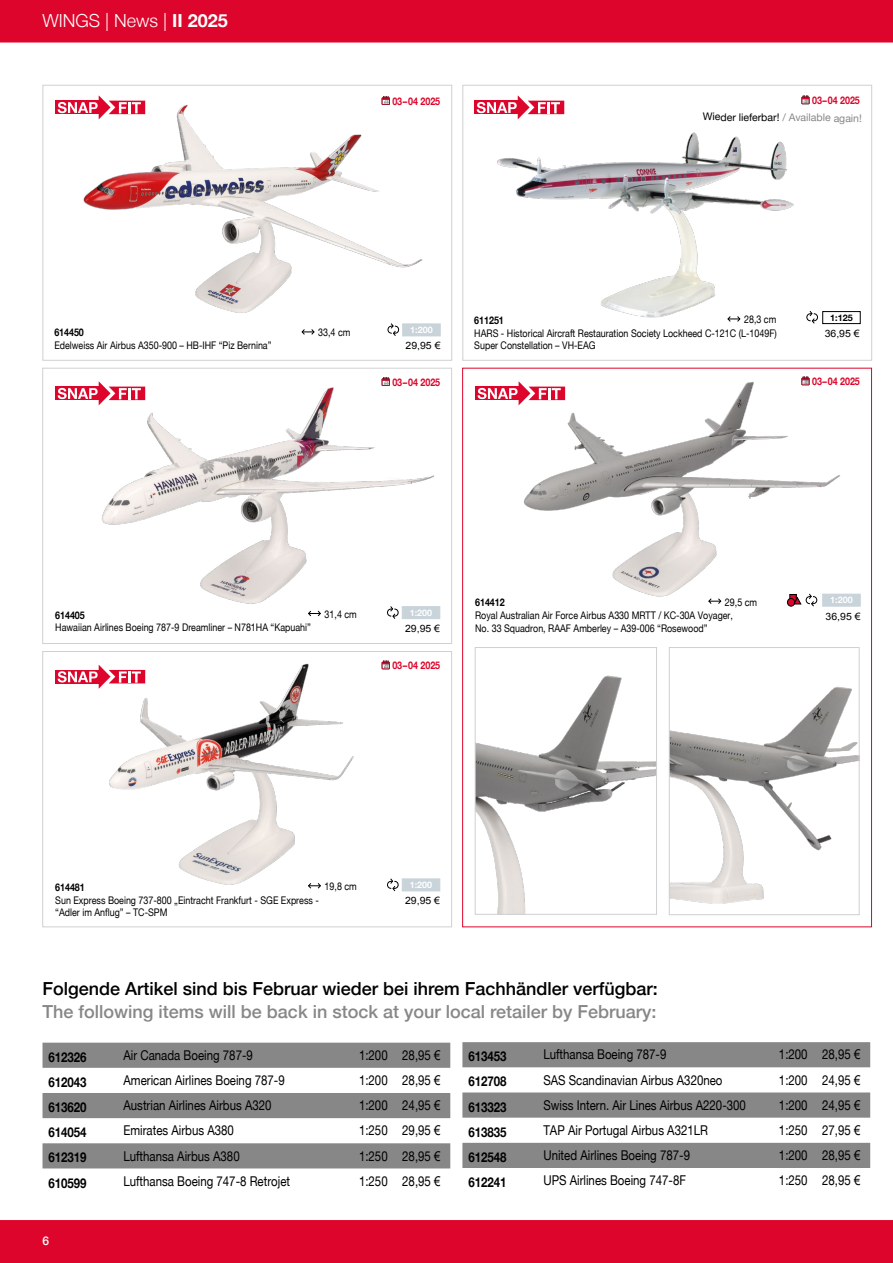
<style>
.page{position:relative;width:893px;height:1263px;background:#fff}
.page>*{position:absolute;margin:0;border:0;box-sizing:border-box;transform-origin:0 0}
.t1{font:500 18px "Helvetica Neue";color:#000}
.t2{font:500 18px "Helvetica Neue";color:#878787}
.t3{font:300 18px "Helvetica Neue";color:#fff}
.t4{font:13.5px "Helvetica Neue";color:#000;scale:.85 1}
.t5{font:700 13.5px "Helvetica Neue";letter-spacing:-.005em;color:#000;scale:.85 1}
.t6{font:500 12px "Helvetica Neue";color:#fff}
.t7{font:10.5px/12.6px "Helvetica Neue";color:#000;scale:.85 1}
.t8{font:700 10.5px "Helvetica Neue";letter-spacing:-.005em;color:#dd052b;scale:.85 1}
.t9{font:10.5px "Helvetica Neue";color:#000}
.t10{font:700 10.5px "Helvetica Neue";letter-spacing:-.005em;color:#000;scale:.85 1}
.t11{font:10.05px "Arial";color:#000;scale:1.04 1}
.t12{font:700 9px "Helvetica Neue";color:#fff}
.t13{font:700 9px "Helvetica Neue";color:#000}
.s1{font-weight:700}
.s2{color:#878787}
.s3{font-family:"Arial"}
</style>
<div class="page">
<div style="left:0;top:0;width:893px;height:43px;background:#dd052b"></div>
<div style="left:0;top:1220px;width:893px;height:43px;background:#dd052b"></div>
<img style="left:55px;top:97px;width:386px;height:240px">
<div style="left:43px;top:85px;width:409px;height:275px;border:1px solid #d0d0d0"></div>
<img style="left:497px;top:102px;width:313px;height:216px">
<div style="left:463px;top:85px;width:409px;height:275px;border:1px solid #d0d0d0"></div>
<svg style="left:301px;top:328px;width:14px;height:7px"></svg>
<svg style="left:727px;top:315px;width:14px;height:7px"></svg>
<svg style="left:806px;top:310px;width:12px;height:14px"></svg>
<svg style="left:387px;top:322px;width:12px;height:15px"></svg>
<div style="left:402px;top:323px;width:39px;height:13px;background:#c8d3da;border:1px solid #c8d3da"></div>
<img style="left:98px;top:378px;width:343px;height:241px">
<div style="left:43px;top:368px;width:409px;height:276px;border:1px solid #d0d0d0"></div>
<svg style="left:308px;top:610px;width:13px;height:7px"></svg>
<img style="left:518px;top:377px;width:339px;height:230px">
<svg style="left:708px;top:598px;width:14px;height:7px"></svg>
<svg style="left:387px;top:605px;width:12px;height:14px"></svg>
<div style="left:822px;top:594px;width:39px;height:12px;background:#c8d3da"></div>
<div style="left:55px;top:101px;width:47px;height:13px;background:#dd052b"></div>
<svg style="left:58px;top:95px;width:87px;height:24px"></svg>
<div style="left:474px;top:101px;width:47px;height:13px;background:#dd052b"></div>
<svg style="left:477px;top:95px;width:87px;height:24px"></svg>
<div style="left:55px;top:387px;width:47px;height:13px;background:#dd052b"></div>
<svg style="left:58px;top:381px;width:87px;height:24px"></svg>
<div style="left:475px;top:387px;width:47px;height:13px;background:#dd052b"></div>
<svg style="left:478px;top:381px;width:87px;height:24px"></svg>
<div style="left:402px;top:606px;width:38px;height:13px;background:#c8d3da"></div>
<svg style="left:382px;top:96px;width:8px;height:9px"></svg>
<svg style="left:382px;top:377px;width:8px;height:9px"></svg>
<svg style="left:801px;top:95px;width:8px;height:9px"></svg>
<svg style="left:801px;top:376px;width:8px;height:9px"></svg>
<img style="left:98px;top:663px;width:256px;height:222px">
<div style="left:43px;top:651px;width:409px;height:276px;border:1px solid #d0d0d0"></div>
<svg style="left:308px;top:882px;width:13px;height:7px"></svg>
<svg style="left:387px;top:878px;width:12px;height:14px"></svg>
<div style="left:55px;top:670px;width:47px;height:13px;background:#dd052b"></div>
<svg style="left:58px;top:665px;width:87px;height:24px"></svg>
<div style="left:402px;top:878px;width:38px;height:13px;background:#c8d3da;border:1px solid #c8d3da"></div>
<svg style="left:382px;top:660px;width:8px;height:9px"></svg>
<div style="left:822px;top:311px;width:39px;height:13px;border:1px solid #000"></div>
<div style="left:790px;top:594px;width:6px;height:7px;background:#dd052b"></div>
<div style="left:789px;top:594px;width:8px;height:8px;border:1px solid #000"></div>
<svg style="left:793px;top:593px;width:24px;height:14px"></svg>
<div style="left:787px;top:598px;width:8px;height:8px;background:#dd052b;border-radius:50%"></div>
<div style="left:787px;top:598px;width:8px;height:8px;border:1px solid #000;border-radius:50%"></div>
<svg style="left:43px;top:1043px;width:407px;height:125px;fill:#878787"></svg>
<svg style="left:462px;top:1042px;width:408px;height:126px;fill:#878787"></svg>
<img style="left:477px;top:675px;width:178px;height:237px">
<div style="left:475px;top:647px;width:182px;height:267px;border:1px solid #d0d0d0"></div>
<img style="left:671px;top:686px;width:186px;height:218px">
<div style="left:669px;top:647px;width:190px;height:268px;border:1px solid #d0d0d0"></div>
<h1 class="t3" style="left:43px;top:6px;width:187px">WINGS | News | <span class="s1">II 2025</span></h1>
<p class="t8" style="left:392px;top:93px;width:58px">03–04 2025</p>
<p class="t8" style="left:812px;top:92px;width:58px">03–04 2025</p>
<p class="t9" style="left:703px;top:109px;width:161px;rotate:1deg">Wieder lieferbar! <span class="s2">/ Available again!</span></p>
<p class="t10" style="left:54px;top:324px;width:36px">614450</p>
<p class="t7" style="left:54px;top:339px;width:257px">Edelweiss Air Airbus A350-900 – HB-IHF “Piz Bernina”</p>
<p class="t7" style="left:318px;top:326px;width:39px">33,4 cm</p>
<p class="t12" style="left:410px;top:323px;width:24px">1:200</p>
<p class="t11" style="left:406px;top:339px;width:35px">29,95 €</p>
<p class="t8" style="left:392px;top:374px;width:58px">03–04 2025</p>
<p class="t7" style="left:744px;top:313px;width:39px">28,3 cm</p>
<p class="t10" style="left:474px;top:312px;width:36px">611251</p>
<p class="t7" style="left:474px;top:326px;width:357px">HARS - Historical Aircraft Restauration Society Lockheed C-121C (L-1049F)<br>Super Constellation – VH-EAG</p>
<p class="t13" style="left:830px;top:310px;width:24px">1:125</p>
<p class="t11" style="left:825px;top:327px;width:35px">36,95 €</p>
<p class="t8" style="left:812px;top:373px;width:58px">03–04 2025</p>
<p class="t10" style="left:55px;top:607px;width:36px">614405</p>
<p class="t7" style="left:55px;top:621px;width:302px">Hawaiian Airlines Boeing 787-9 Dreamliner – N781HA “Kapuahi”</p>
<p class="t7" style="left:325px;top:608px;width:39px">31,4 cm</p>
<p class="t12" style="left:410px;top:605px;width:24px">1:200</p>
<p class="t11" style="left:405px;top:622px;width:35px">29,95 €</p>
<p class="t8" style="left:392px;top:657px;width:58px">03–04 2025</p>
<p class="t7" style="left:725px;top:595px;width:39px">29,5 cm</p>
<p class="t12" style="left:830px;top:593px;width:24px">1:200</p>
<p class="t10" style="left:475px;top:594px;width:36px">614412</p>
<p class="t7" style="left:475px;top:609px;width:305px">Royal Australian Air Force Airbus A330 MRTT / KC-30A Voyager,<br>No. 33 Squadron, RAAF Amberley – A39-006 “Rosewood”</p>
<p class="t11" style="left:826px;top:610px;width:35px">36,95 €</p>
<p class="t7" style="left:325px;top:880px;width:39px">19,8 cm</p>
<p class="t12" style="left:410px;top:878px;width:24px">1:200</p>
<p class="t10" style="left:55px;top:879px;width:36px">614481</p>
<p class="t7" style="left:55px;top:893px;width:312px">Sun Express Boeing 737-800 „Eintracht Frankfurt - SGE Express - “Adler im Anflug” – TC-SPM</p>
<p class="t11" style="left:405px;top:894px;width:35px">29,95 €</p>
<h1 class="t1" style="left:43px;top:974px;width:617px">Folgende Artikel sind bis Februar wieder bei ihrem Fachhändler verfügbar:</h1>
<h1 class="t2" style="left:43px;top:997px;width:615px">The following items will be back in stock at your local retailer by February:</h1>
<p class="t5" style="left:49px;top:1046px;width:46px">612326</p>
<p class="t4" style="left:123px;top:1047px;width:154px">Air Canada Boeing 787-9</p>
<p class="t4" style="left:359px;top:1047px;width:97px">1:200 28,95 <span class="s3">€</span></p>
<p class="t5" style="left:49px;top:1071px;width:46px">612043</p>
<p class="t4" style="left:123px;top:1072px;width:191px">American Airlines Boeing 787-9</p>
<p class="t4" style="left:359px;top:1072px;width:97px">1:200 28,95 <span class="s3">€</span></p>
<p class="t5" style="left:49px;top:1097px;width:46px">613620</p>
<p class="t4" style="left:123px;top:1097px;width:176px">Austrian Airlines Airbus A320</p>
<p class="t4" style="left:359px;top:1097px;width:97px">1:200 24,95 <span class="s3">€</span></p>
<p class="t5" style="left:49px;top:1122px;width:46px">614054</p>
<p class="t4" style="left:123px;top:1122px;width:132px">Emirates Airbus A380</p>
<p class="t4" style="left:359px;top:1122px;width:97px">1:250 29,95 <span class="s3">€</span></p>
<p class="t5" style="left:49px;top:1147px;width:46px">612319</p>
<p class="t4" style="left:123px;top:1148px;width:138px">Lufthansa Airbus A380</p>
<p class="t4" style="left:359px;top:1148px;width:97px">1:250 28,95 <span class="s3">€</span></p>
<p class="t5" style="left:49px;top:1172px;width:46px">610599</p>
<p class="t4" style="left:123px;top:1173px;width:198px">Lufthansa Boeing 747-8 Retrojet</p>
<p class="t4" style="left:359px;top:1173px;width:97px">1:250 28,95 <span class="s3">€</span></p>
<p class="t5" style="left:468px;top:1046px;width:46px">613453</p>
<p class="t4" style="left:543px;top:1046px;width:146px">Lufthansa Boeing 787-9</p>
<p class="t4" style="left:779px;top:1046px;width:97px">1:200 28,95 <span class="s3">€</span></p>
<p class="t5" style="left:468px;top:1071px;width:46px">612708</p>
<p class="t4" style="left:543px;top:1072px;width:212px">SAS Scandinavian Airbus A320neo</p>
<p class="t4" style="left:779px;top:1072px;width:97px">1:200 24,95 <span class="s3">€</span></p>
<p class="t5" style="left:468px;top:1096px;width:46px">613323</p>
<p class="t4" style="left:543px;top:1097px;width:240px">Swiss Intern. Air Lines Airbus A220-300</p>
<p class="t4" style="left:779px;top:1097px;width:97px">1:200 24,95 <span class="s3">€</span></p>
<p class="t5" style="left:468px;top:1121px;width:46px">613835</p>
<p class="t4" style="left:543px;top:1122px;width:195px">TAP Air Portugal Airbus A321LR</p>
<p class="t4" style="left:779px;top:1122px;width:97px">1:250 27,95 <span class="s3">€</span></p>
<p class="t5" style="left:468px;top:1146px;width:46px">612548</p>
<p class="t4" style="left:543px;top:1147px;width:174px">United Airlines Boeing 787-9</p>
<p class="t4" style="left:779px;top:1147px;width:97px">1:200 28,95 <span class="s3">€</span></p>
<p class="t5" style="left:468px;top:1172px;width:46px">612241</p>
<p class="t4" style="left:543px;top:1172px;width:169px">UPS Airlines Boeing 747-8F</p>
<p class="t4" style="left:779px;top:1172px;width:97px">1:250 28,95 <span class="s3">€</span></p>
<p class="t6" style="left:43px;top:1231px;width:8px">6</p>
</div>
